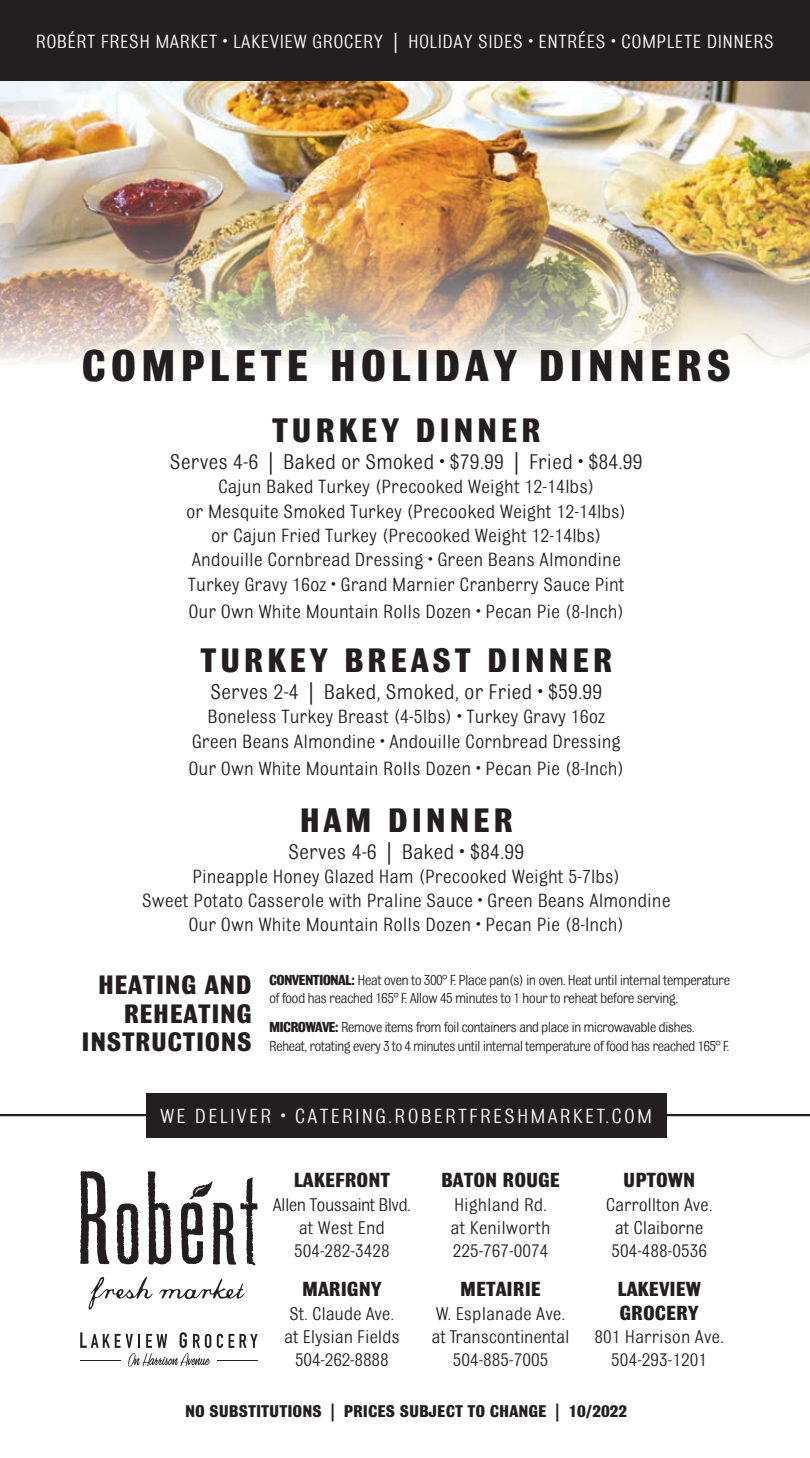
<style>
.page{position:relative;width:810px;height:1458px;background:#fff}
.page>*{position:absolute;margin:0;border:0;box-sizing:border-box;transform-origin:0 0}
.t1{font:700 47.02px "Bulldog Std";letter-spacing:.1em;color:#231f20}
.t2{font:700 36px "Bulldog Std";letter-spacing:.1em;color:#231f20}
.t3{font:700 28.35px/28.3px "Bulldog Std";letter-spacing:.02em;color:#231f20;text-align:right}
.t4{font:22.5px "Bulldog Std";color:#231f20}
.t5{font:700 21.6px "Bulldog Std";color:#231f20}
.t6{font:21.6px "Bulldog Std";letter-spacing:.1em;color:#fff}
.t7{font:20.25px "Bulldog Std";color:#231f20}
.t8{font:20.25px "Bulldog Std";letter-spacing:.02em;color:#fff}
.t9{font:19.57px "Bulldog Std";color:#231f20}
.t10{font:19.57px "Bulldog Std";letter-spacing:-.035em;color:#231f20}
.t11{font:700 18px "Bulldog Std";color:#231f20}
.t12{font:15.3px/18.4px "Bulldog Std";letter-spacing:-.05em;color:#231f20}
.s1{font-weight:700}
</style>
<div class="page">
<img style="left:0;top:81px;width:810px;height:281px">
<hr style="left:0;top:1114px;width:810px;height:2px;background:#231f20">
<div style="left:146px;top:1093px;width:521px;height:44px;background:#231f20"></div>
<svg style="left:80px;top:1171px;width:29px;height:93px"></svg>
<svg style="left:117px;top:1203px;width:22px;height:61px"></svg>
<svg style="left:148px;top:1171px;width:23px;height:93px"></svg>
<svg style="left:181px;top:1178px;width:77px;height:87px"></svg>
<svg style="left:89px;top:1277px;width:64px;height:33px"></svg>
<svg style="left:159px;top:1279px;width:86px;height:20px"></svg>
<svg style="left:205px;top:1334px;width:6px;height:14px"></svg>
<svg style="left:217px;top:1334px;width:6px;height:14px"></svg>
<svg style="left:229px;top:1334px;width:29px;height:14px"></svg>
<svg style="left:80px;top:1332px;width:130px;height:34px"></svg>
<hr style="left:80px;top:1360px;width:40px;height:1px;background:#231f20">
<hr style="left:217px;top:1360px;width:40px;height:1px;background:#231f20">
<div style="left:0;top:0;width:810px;height:81px;background:#231f20"></div>
<p class="t8" style="left:36px;top:31px;width:740px">ROBÉRT FRESH MARKET • LAKEVIEW GROCERY | HOLIDAY SIDES • ENTRÉES • COMPLETE DINNERS</p>
<p class="t1" style="left:82px;top:341px;width:651px">COMPLETE HOLIDAY DINNERS</p>
<p class="t2" style="left:272px;top:412px;width:270px">TURKEY DINNER</p>
<p class="t4" style="left:170px;top:450px;width:475px">Serves 4-6 | Baked or Smoked • $79.99 | Fried • $84.99</p>
<p class="t7" style="left:218px;top:476px;width:378px">Cajun Baked Turkey (Precooked Weight 12-14Ibs)</p>
<p class="t7" style="left:186px;top:501px;width:442px">or Mesquite Smoked Turkey (Precooked Weight 12-14Ibs)</p>
<p class="t7" style="left:211px;top:525px;width:392px">or Cajun Fried Turkey (Precooked Weight 12-14Ibs)</p>
<p class="t7" style="left:192px;top:549px;width:431px">Andouille Cornbread Dressing • Green Beans Almondine</p>
<p class="t7" style="left:188px;top:574px;width:438px">Turkey Gravy 16oz • Grand Marnier Cranberry Sauce Pint</p>
<p class="t7" style="left:188px;top:601px;width:437px">Our Own White Mountain Rolls Dozen • Pecan Pie (8-Inch)</p>
<p class="t2" style="left:201px;top:641px;width:413px">TURKEY BREAST DINNER</p>
<p class="t4" style="left:210px;top:680px;width:394px">Serves 2-4 | Baked, Smoked, or Fried • $59.99</p>
<p class="t7" style="left:208px;top:706px;width:399px">Boneless Turkey Breast (4-5lbs) • Turkey Gravy 16oz</p>
<p class="t7" style="left:192px;top:731px;width:431px">Green Beans Almondine • Andouille Cornbread Dressing</p>
<p class="t7" style="left:188px;top:758px;width:437px">Our Own White Mountain Rolls Dozen • Pecan Pie (8-Inch)</p>
<p class="t2" style="left:300px;top:801px;width:215px">HAM DINNER</p>
<p class="t4" style="left:288px;top:840px;width:238px">Serves 4-6 | Baked • $84.99</p>
<p class="t7" style="left:192px;top:866px;width:430px">Pineapple Honey Glazed Ham (Precooked Weight 5-7Ibs)</p>
<p class="t7" style="left:142px;top:890px;width:530px">Sweet Potato Casserole with Praline Sauce • Green Beans Almondine</p>
<p class="t7" style="left:188px;top:914px;width:437px">Our Own White Mountain Rolls Dozen • Pecan Pie (8-Inch)</p>
<p class="t3" style="left:82px;top:972px;width:172px">HEATING AND<br>REHEATING<br>INSTRUCTIONS</p>
<p class="t12" style="left:269px;top:971px;width:463px"><span class="s1">CONVENTIONAL:</span> Heat oven to 300° F. Place pan(s) in oven. Heat until internal temperature of food has reached 165° F. Allow 45 minutes to 1 hour to reheat before serving.</p>
<p class="t12" style="left:269px;top:1019px;width:462px"><span class="s1">MICROWAVE:</span> Remove items from foil containers and place in microwavable dishes.<br>Reheat, rotating every 3 to 4 minutes until internal temperature of food has reached 165° F.</p>
<p class="t6" style="left:160px;top:1105px;width:494px">WE DELIVER • CATERING.ROBERTFRESHMARKET.COM</p>
<p class="t5" style="left:294px;top:1169px;width:98px">LAKEFRONT</p>
<p class="t10" style="left:273px;top:1194px;width:139px">Allen Toussaint Blvd.</p>
<p class="t9" style="left:299px;top:1217px;width:88px">at West End</p>
<p class="t9" style="left:294px;top:1241px;width:97px">504-282-3428</p>
<p class="t5" style="left:302px;top:1278px;width:81px">MARIGNY</p>
<p class="t9" style="left:290px;top:1303px;width:106px">St. Claude Ave.</p>
<p class="t9" style="left:284px;top:1327px;width:117px">at Elysian Fields</p>
<p class="t9" style="left:295px;top:1350px;width:95px">504-262-8888</p>
<p class="t5" style="left:441px;top:1169px;width:120px">BATON ROUGE</p>
<p class="t9" style="left:454px;top:1194px;width:95px">Highland Rd.</p>
<p class="t9" style="left:451px;top:1217px;width:101px">at Kenilworth</p>
<p class="t9" style="left:453px;top:1241px;width:97px">225-767-0074</p>
<p class="t5" style="left:460px;top:1278px;width:82px">METAIRIE</p>
<p class="t9" style="left:436px;top:1303px;width:131px">W. Esplanade Ave.</p>
<p class="t9" style="left:432px;top:1327px;width:139px">at Transcontinental</p>
<p class="t9" style="left:453px;top:1350px;width:97px">504-885-7005</p>
<p class="t5" style="left:623px;top:1169px;width:73px">UPTOWN</p>
<p class="t9" style="left:606px;top:1194px;width:108px">Carrollton Ave.</p>
<p class="t9" style="left:615px;top:1217px;width:90px">at Claiborne</p>
<p class="t9" style="left:611px;top:1241px;width:97px">504-488-0536</p>
<p class="t5" style="left:618px;top:1278px;width:85px">LAKEVIEW</p>
<p class="t5" style="left:620px;top:1301px;width:81px">GROCERY</p>
<p class="t9" style="left:594px;top:1327px;width:131px">801 Harrison Ave.</p>
<p class="t9" style="left:611px;top:1350px;width:97px">504-293-1201</p>
<p class="t11" style="left:185px;top:1401px;width:444px">NO SUBSTITUTIONS | PRICES SUBJECT TO CHANGE | 10/2022</p>
</div>
